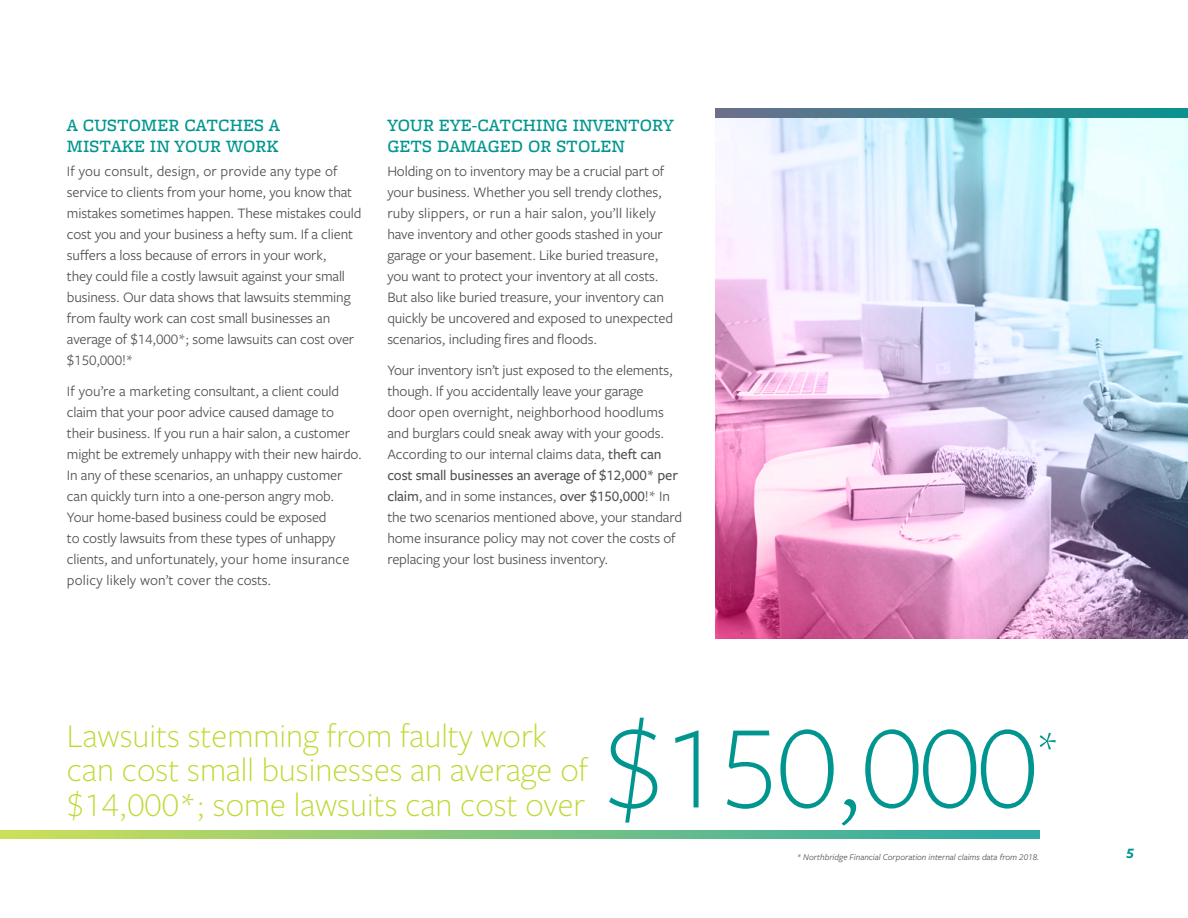
<style>
.page{position:relative;width:1188px;height:918px;background:#fff}
.page>*{position:absolute;margin:0;border:0;box-sizing:border-box;transform-origin:0 0}
.t1{font:300 123px "Freight Sans Pro";letter-spacing:-.03em;color:#00968f}
.t2{font:300 51px "Freight Sans Pro";color:#00968f}
.t3{font:300 34.5px/34.5px "Freight Sans Pro";color:#c0d731}
.t4{font:500 18px/21px "Freight Micro Pro";color:#00968f}
.t5{font:15px/21px "Freight Sans Pro";letter-spacing:-.01em;color:#505050}
.t6{font:italic 700 15px "Freight Sans Pro";color:#00968f}
.t7{font:italic 9px "Freight Sans Pro";color:#505050}
.s1{font-weight:500}
</style>
<div class="page">
<img style="left:716px;top:108px;width:472px;height:531px">
<svg style="left:0;top:831px;width:1040px;height:8px;background:#7dc380"></svg>
<p class="t4" style="left:67px;top:114px;width:215px">A CUSTOMER CATCHES A<br>MISTAKE IN YOUR WORK</p>
<p class="t5" style="left:67px;top:160px;width:296px">If you consult, design, or provide any type of service to clients from your home, you know that mistakes sometimes happen. These mistakes could cost you and your business a hefty sum. If a client suffers a loss because of errors in your work,<br>they could file a costly lawsuit against your small business. Our data shows that lawsuits stemming from faulty work can cost small businesses an average of $14,000*; some lawsuits can cost over $150,000!*</p>
<p class="t5" style="left:67px;top:380px;width:296px">If you’re a marketing consultant, a client could claim that your poor advice caused damage to their business. If you run a hair salon, a customer might be extremely unhappy with their new hairdo.<br>In any of these scenarios, an unhappy customer can quickly turn into a one-person angry mob.<br>Your home-based business could be exposed<br>to costly lawsuits from these types of unhappy clients, and unfortunately, your home insurance policy likely won’t cover the costs.</p>
<p class="t4" style="left:387px;top:114px;width:288px">YOUR EYE-CATCHING INVENTORY<br>GETS DAMAGED OR STOLEN</p>
<p class="t5" style="left:387px;top:160px;width:287px">Holding on to inventory may be a crucial part of your business. Whether you sell trendy clothes, ruby slippers, or run a hair salon, you’ll likely have inventory and other goods stashed in your garage or your basement. Like buried treasure, you want to protect your inventory at all costs.<br>But also like buried treasure, your inventory can quickly be uncovered and exposed to unexpected scenarios, including fires and floods.</p>
<p class="t5" style="left:387px;top:359px;width:296px">Your inventory isn’t just exposed to the elements, though. If you accidentally leave your garage<br>door open overnight, neighborhood hoodlums and burglars could sneak away with your goods.<br>According to our internal claims data, <span class="s1">theft can cost small businesses an average of $12,000* per claim</span>, and in some instances, <span class="s1">over $150,000</span>!* In the two scenarios mentioned above, your standard home insurance policy may not cover the costs of replacing your lost business inventory.</p>
<h3 class="t3" style="left:67px;top:717px;width:523px">Lawsuits stemming from faulty work can cost small businesses an average of $14,000*; some lawsuits can cost over</h3>
<h1 class="t1" style="left:603px;top:686px;width:437px">$150,000</h1>
<h2 class="t2" style="left:1035px;top:715px;width:27px">*</h2>
<p class="t7" style="left:797px;top:851px;width:244px">* Northbridge Financial Corporation internal claims data from 2018.</p>
<p class="t6" style="left:1126px;top:843px;width:9px">5</p>
</div>
